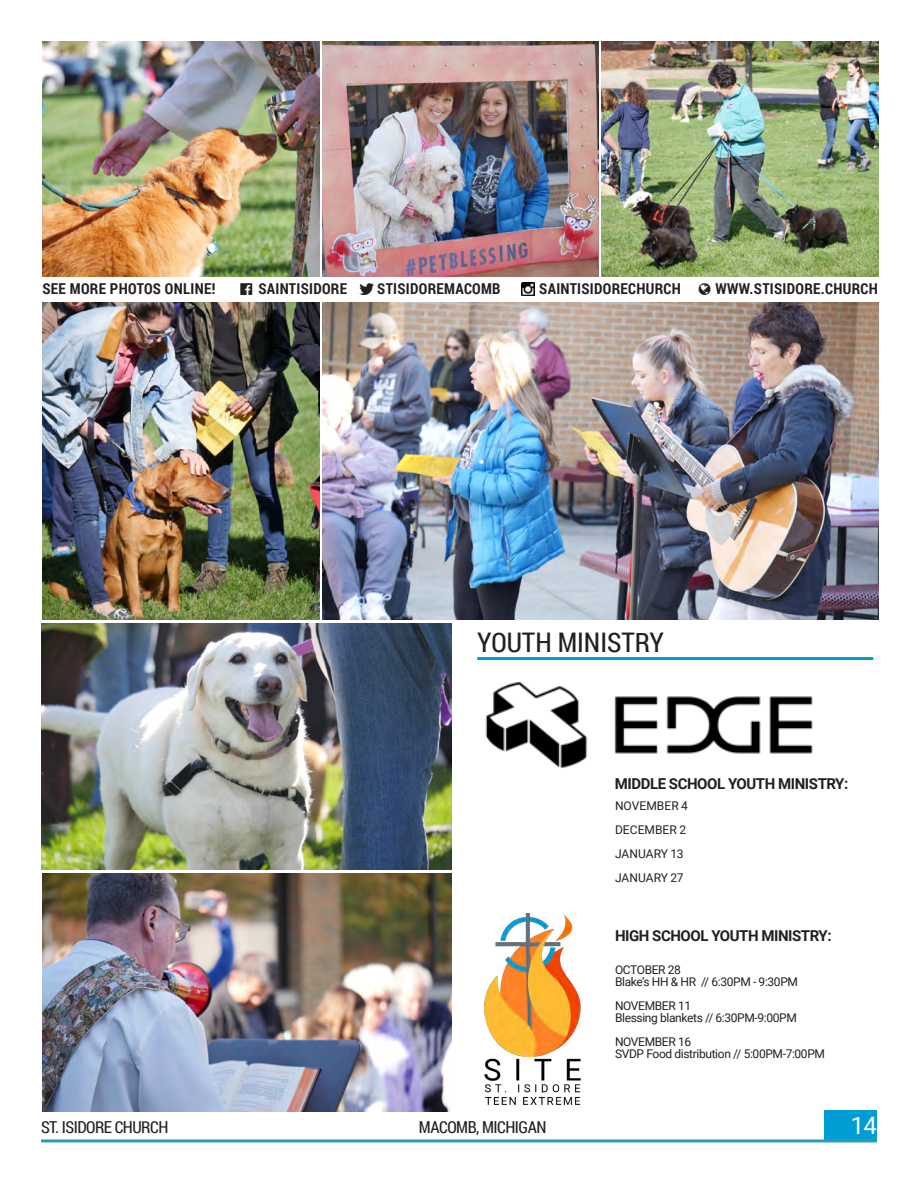
<style>
.page{position:relative;width:918px;height:1188px;background:#fff}
.page>*{position:absolute;margin:0;border:0;box-sizing:border-box;transform-origin:0 0}
.HEADING{font:27px "Roboto Condensed";color:#231f20}
.t1{font:24px "Roboto";color:#fff}
.t2{font:16.5px "Roboto Condensed";letter-spacing:-.03em;color:#231f20}
.Paragraph_Style_2{font:700 15px "Roboto Condensed";letter-spacing:.02em;color:#231f20}
.t3{font:700 15px "Roboto";letter-spacing:-.03em;color:#231f20}
.t4{font:12px "Roboto";letter-spacing:-.03em;color:#231f20}
.t5{font:12px "Roboto";letter-spacing:.005em;color:#231f20}
.t6{font:12px "Roboto";letter-spacing:-.005em;color:#231f20}
</style>
<div class="page">
<div style="left:825px;top:1111px;width:52px;height:29px;background:#009dd4"></div>
<hr style="left:41px;top:1139px;width:836px;height:3px;background:#2a9cba">
<hr style="left:477px;top:657px;width:396px;height:3px;background:#009dd4">
<img style="left:484px;top:914px;width:97px;height:190px">
<img style="left:485px;top:681px;width:328px;height:88px">
<img style="left:43px;top:41px;width:276px;height:235px">
<img style="left:42px;top:623px;width:410px;height:246px">
<img style="left:43px;top:873px;width:409px;height:239px">
<img style="left:322px;top:41px;width:277px;height:235px">
<img style="left:602px;top:41px;width:276px;height:235px">
<img style="left:322px;top:302px;width:556px;height:318px">
<img style="left:43px;top:302px;width:276px;height:318px">
<img style="left:521px;top:282px;width:13px;height:14px">
<p class="Paragraph_Style_2" style="left:43px;top:278px;width:174px">SEE MORE PHOTOS ONLINE!</p>
<p class="Paragraph_Style_2" style="left:259px;top:278px;width:90px">SAINTISIDORE</p>
<p class="Paragraph_Style_2" style="left:377px;top:278px;width:125px">STISIDOREMACOMB</p>
<p class="Paragraph_Style_2" style="left:539px;top:278px;width:143px">SAINTISIDORECHURCH</p>
<p class="Paragraph_Style_2" style="left:716px;top:278px;width:164px">WWW.STISIDORE.CHURCH</p>
<p class="HEADING" style="left:477px;top:624px;width:188px">YOUTH MINISTRY</p>
<p class="t3" style="left:615px;top:773px;width:235px">MIDDLE SCHOOL YOUTH MINISTRY:</p>
<p class="t5" style="left:615px;top:797px;width:74px">NOVEMBER 4</p>
<p class="t5" style="left:615px;top:821px;width:73px">DECEMBER 2</p>
<p class="t6" style="left:615px;top:845px;width:70px">JANUARY 13</p>
<p class="t6" style="left:615px;top:869px;width:70px">JANUARY 27</p>
<p class="t3" style="left:615px;top:925px;width:218px">HIGH SCHOOL YOUTH MINISTRY:</p>
<p class="t4" style="left:615px;top:962px;width:68px">OCTOBER 28</p>
<p class="t4" style="left:615px;top:974px;width:185px">Blake’s HH &amp; HR // 6:30PM - 9:30PM</p>
<p class="t4" style="left:615px;top:998px;width:78px">NOVEMBER 11</p>
<p class="t4" style="left:615px;top:1010px;width:183px">Blessing blankets // 6:30PM-9:00PM</p>
<p class="t4" style="left:615px;top:1034px;width:78px">NOVEMBER 16</p>
<p class="t4" style="left:615px;top:1046px;width:212px">SVDP Food distribution // 5:00PM-7:00PM</p>
<h3 class="t2" style="left:41px;top:1116px;width:129px">ST. ISIDORE CHURCH</h3>
<h3 class="t2" style="left:419px;top:1116px;width:129px">MACOMB, MICHIGAN</h3>
<h2 class="t1" style="left:851px;top:1109px;width:28px">14</h2>
</div>
